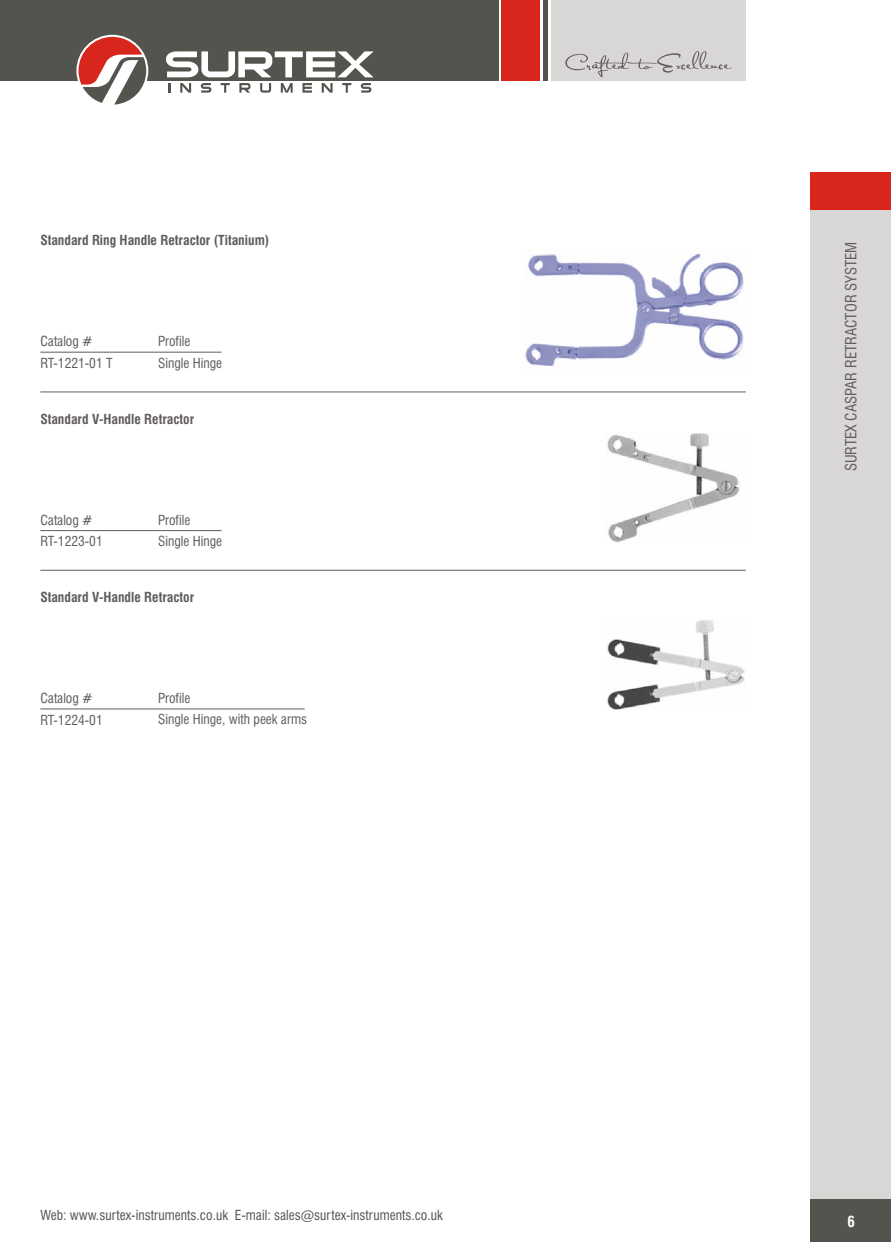
<style>
.page{position:relative;width:891px;height:1242px;background:#fff}
.page>*{position:absolute;margin:0;border:0;box-sizing:border-box;transform-origin:0 0}
.t1{font:condensed 15px "Swiss 721 BT";color:#615c5c}
.t2{font:700 condensed 15px "Swiss 721 BT";color:#fff}
.t3{font:condensed 13.5px "Swiss 721 BT";color:#615c5c}
.t4{font:700 condensed 13.5px "Swiss 721 BT";color:#615c5c}
.t5{font:condensed 13.5px "Swiss 721 BT";color:#54544f}
</style>
<div class="page">
<div style="left:0;top:0;width:498px;height:80px;background:#54544f"></div>
<div style="left:502px;top:0;width:38px;height:80px;background:#d9261c"></div>
<hr style="left:543px;top:0;width:4px;height:80px;background:#54544f">
<div style="left:551px;top:0;width:195px;height:80px;background:#d9d6d6"></div>
<svg style="left:565px;top:51px;width:166px;height:26px"></svg>
<svg style="left:76px;top:35px;width:72px;height:72px"></svg>
<svg style="left:79px;top:37px;width:67px;height:68px"></svg>
<svg style="left:168px;top:83px;width:2px;height:10px"></svg>
<svg style="left:180px;top:83px;width:11px;height:10px"></svg>
<svg style="left:201px;top:83px;width:10px;height:10px"></svg>
<svg style="left:221px;top:83px;width:9px;height:10px"></svg>
<svg style="left:239px;top:83px;width:11px;height:10px"></svg>
<svg style="left:260px;top:83px;width:11px;height:10px"></svg>
<svg style="left:281px;top:83px;width:12px;height:10px"></svg>
<svg style="left:302px;top:83px;width:10px;height:10px"></svg>
<svg style="left:322px;top:83px;width:11px;height:10px"></svg>
<svg style="left:342px;top:83px;width:9px;height:10px"></svg>
<svg style="left:361px;top:83px;width:10px;height:10px"></svg>
<svg style="left:166px;top:51px;width:208px;height:26px"></svg>
<div style="left:811px;top:173px;width:80px;height:1069px;background:#d9d6d6"></div>
<div style="left:811px;top:1200px;width:80px;height:42px;background:#54544f"></div>
<div style="left:811px;top:173px;width:80px;height:37px;background:#d9261c"></div>
<hr style="left:40px;top:392px;width:706px;height:1px;background:#615c5c">
<hr style="left:40px;top:352px;width:182px;height:1px;background:#615c5c">
<img style="left:525px;top:254px;width:219px;height:113px">
<hr style="left:40px;top:530px;width:182px;height:1px;background:#615c5c">
<hr style="left:40px;top:570px;width:706px;height:1px;background:#615c5c">
<hr style="left:40px;top:709px;width:265px;height:1px;background:#615c5c">
<img style="left:607px;top:433px;width:133px;height:110px">
<img style="left:607px;top:620px;width:138px;height:90px">
<p class="t4" style="left:40px;top:235px;width:230px">Standard Ring Handle Retractor (Titanium)</p>
<p class="t3" style="left:40px;top:336px;width:54px">Catalog #</p>
<p class="t3" style="left:158px;top:336px;width:34px">Profile</p>
<p class="t3" style="left:40px;top:358px;width:74px">RT-1221-01 T</p>
<p class="t3" style="left:158px;top:357px;width:65px">Single Hinge</p>
<p class="t4" style="left:40px;top:414px;width:155px">Standard V-Handle Retractor</p>
<p class="t3" style="left:40px;top:514px;width:54px">Catalog #</p>
<p class="t3" style="left:158px;top:514px;width:34px">Profile</p>
<p class="t3" style="left:40px;top:536px;width:64px">RT-1223-01</p>
<p class="t3" style="left:158px;top:536px;width:65px">Single Hinge</p>
<p class="t4" style="left:40px;top:592px;width:155px">Standard V-Handle Retractor</p>
<p class="t3" style="left:40px;top:693px;width:54px">Catalog #</p>
<p class="t3" style="left:158px;top:693px;width:34px">Profile</p>
<p class="t3" style="left:40px;top:714px;width:64px">RT-1224-01</p>
<p class="t3" style="left:158px;top:714px;width:151px">Single Hinge, with peek arms</p>
<p class="t5" style="left:40px;top:1210px;width:404px">Web: www.surtex-instruments.co.uk E-mail: sales@surtex-instruments.co.uk</p>
<p class="t1" style="left:845px;top:471px;width:231px;rotate:-90deg">SURTEX CASPAR RETRACTOR SYSTEM</p>
<p class="t2" style="left:847px;top:1215px;width:9px">6</p>
</div>
